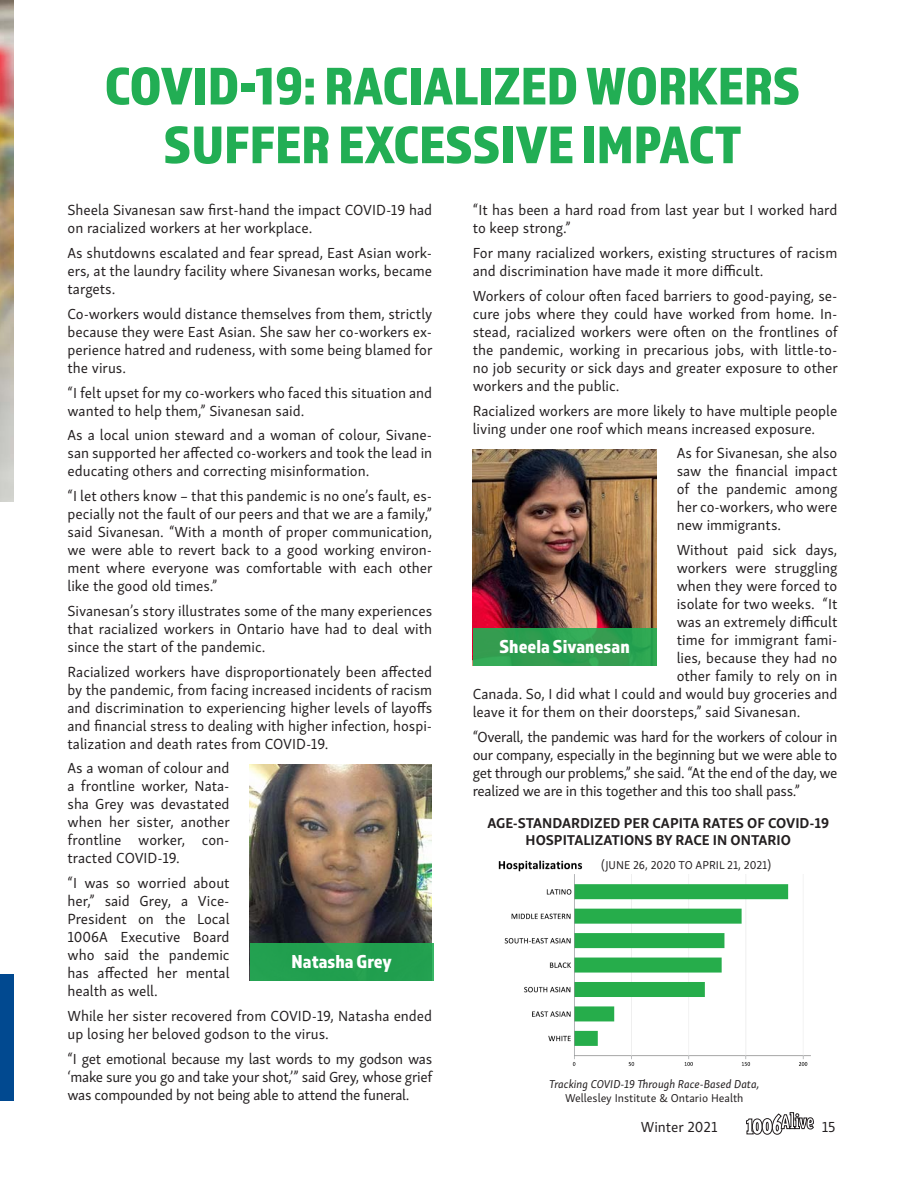
<style>
.page{position:relative;width:905px;height:1188px;background:#fff}
.page>*{position:absolute;margin:0;border:0;box-sizing:border-box;transform-origin:0 0}
.Headline_52pt{font:54.9px/58.8px "Almaq Refined";color:#22ae54;text-align:center}
.Body_No_Indent{font:19.5px "Almaq Refined";color:#fff}
.Body_No_Indent-2{font:15px/18px "Skolar Sans";color:#231f20;text-align:justify}
.Body_No_Indent-3{font:700 14.7px/17.5px "Skolar Sans";color:#231f20;text-align:center}
.Body_No_Indent-4{font:italic 11.7px/14.1px "Skolar Sans";color:#231f20;text-align:center}
.Body_No_Indent-5{font:11.7px "Skolar Sans";color:#231f20}
.s1{font-style:normal}
.s2{font-family:"Triplex Cond Serif OT";font-weight:900;font-size:32.55px;color:#fff}
.s3{font-family:"Triplex Cond Serif OT";font-weight:900;font-size:31.95px;color:#fff}
.s4{font-family:"Triplex Cond Serif OT";font-weight:900;font-size:32.7px;color:#fff}
.s5{font-family:"Triplex Cond Serif OT";font-weight:900;font-size:32.4px;color:#fff}
</style>
<div class="page">
<img style="left:0;top:0;width:14px;height:501px">
<div style="left:0;top:974px;width:13px;height:126px;background:#014990"></div>
<img style="left:498px;top:860px;width:313px;height:206px">
<img style="left:472px;top:450px;width:184px;height:178px">
<svg style="left:472px;top:628px;width:184px;height:38px;background:#309f50"></svg>
<img style="left:250px;top:764px;width:181px;height:179px">
<div style="left:250px;top:943px;width:183px;height:37px;background:#219f4f"></div>
<svg style="left:746px;top:1112px;width:67px;height:23px"></svg>
<p class="Headline_52pt" style="left:105px;top:55px;width:697px">COVID-19: RACIALIZED WORKERS<br>SUFFER EXCESSIVE IMPACT</p>
<p class="Body_No_Indent-2" style="left:68px;top:200px;width:366px">Sheela Sivanesan saw first-hand the impact COVID-19 had on racialized workers at her workplace.</p>
<p class="Body_No_Indent-2" style="left:68px;top:243px;width:366px">As shutdowns escalated and fear spread, East Asian work&shy;ers, at the laundry facility where Sivanesan works, became targets.</p>
<p class="Body_No_Indent-2" style="left:68px;top:304px;width:366px">Co-workers would distance themselves from them, strictly because they were East Asian. She saw her co-workers ex&shy;perience hatred and rudeness, with some being blamed for the virus.</p>
<p class="Body_No_Indent-2" style="left:68px;top:382px;width:366px">“I felt upset for my co-workers who faced this situation and wanted to help them,” Sivanesan said.</p>
<p class="Body_No_Indent-2" style="left:68px;top:425px;width:366px">As a local union steward and a woman of colour, Sivane&shy;san supported her affected co-workers and took the lead in educating others and correcting misinformation.</p>
<p class="Body_No_Indent-2" style="left:68px;top:486px;width:366px">“I let others know – that this pandemic is no one’s fault, es&shy;pecially not the fault of our peers and that we are a family,” said Sivanesan. “With a month of proper communication, we were able to revert back to a good working environ&shy;ment where everyone was comfortable with each other like the good old times.”</p>
<p class="Body_No_Indent-2" style="left:68px;top:601px;width:366px">Sivanesan’s story illustrates some of the many experiences that racialized workers in Ontario have had to deal with since the start of the pandemic.</p>
<p class="Body_No_Indent-2" style="left:68px;top:661px;width:366px">Racialized workers have disproportionately been affected by the pandemic, from facing increased incidents of racism and discrimination to experiencing higher levels of layoffs and financial stress to dealing with higher infection, hospi&shy;talization and death rates from COVID-19.</p>
<p class="Body_No_Indent-2" style="left:68px;top:758px;width:164px">As a woman of colour and a frontline worker, Nata&shy;sha Grey was devastated when her sister, another frontline worker, con&shy;tracted COVID-19.</p>
<p class="Body_No_Indent-2" style="left:68px;top:873px;width:164px">“I was so worried about her,” said Grey, a Vice-President on the Local 1006A Executive Board who said the pandemic has affected her mental health as well.</p>
<p class="Body_No_Indent-2" style="left:68px;top:1006px;width:366px">While her sister recovered from COVID-19, Natasha ended up losing her beloved godson to the virus.</p>
<p class="Body_No_Indent-2" style="left:68px;top:1048px;width:366px">“I get emotional because my last words to my godson was ‘make sure you go and take your shot,’” said Grey, whose grief was compounded by not being able to attend the funeral.</p>
<p class="Body_No_Indent" style="left:291px;top:950px;width:102px">Natasha Grey</p>
<p class="Body_No_Indent-2" style="left:472px;top:200px;width:366px">“It has been a hard road from last year but I worked hard to keep strong.”</p>
<p class="Body_No_Indent-2" style="left:472px;top:243px;width:366px">For many racialized workers, existing structures of racism and discrimination have made it more difficult.</p>
<p class="Body_No_Indent-2" style="left:472px;top:286px;width:366px">Workers of colour often faced barriers to good-paying, se&shy;cure jobs where they could have worked from home. In&shy;stead, racialized workers were often on the frontlines of the pandemic, working in precarious jobs, with little-to&shy;no job security or sick days and greater exposure to other workers and the public.</p>
<p class="Body_No_Indent-2" style="left:472px;top:400px;width:366px">Racialized workers are more likely to have multiple people living under one roof which means increased exposure.</p>
<p class="Body_No_Indent-2" style="left:676px;top:443px;width:162px">As for Sivanesan, she also saw the financial impact of the pandemic among her co-workers, who were new immigrants.</p>
<p class="Body_No_Indent-2" style="left:676px;top:540px;width:162px">Without paid sick days,</p>
<p class="Body_No_Indent-2" style="left:676px;top:558px;width:162px">workers were struggling</p>
<p class="Body_No_Indent-2" style="left:676px;top:576px;width:162px">when they were forced to</p>
<p class="Body_No_Indent-2" style="left:676px;top:594px;width:162px">isolate for two weeks. “It</p>
<p class="Body_No_Indent-2" style="left:676px;top:612px;width:162px">was an extremely difficult</p>
<p class="Body_No_Indent-2" style="left:676px;top:630px;width:162px">time for immigrant fami-</p>
<p class="Body_No_Indent-2" style="left:676px;top:648px;width:162px">lies, because they had no</p>
<p class="Body_No_Indent-2" style="left:676px;top:666px;width:162px">other family to rely on in</p>
<p class="Body_No_Indent-2" style="left:472px;top:684px;width:366px">Canada. So, I did what I could and would buy groceries and</p>
<p class="Body_No_Indent-2" style="left:472px;top:702px;width:329px">leave it for them on their doorsteps,” said Sivanesan.</p>
<p class="Body_No_Indent-2" style="left:472px;top:727px;width:366px">“Overall, the pandemic was hard for the workers of colour in our company, especially in the beginning but we were able to get through our problems,” she said. “At the end of the day, we realized we are in this together and this too shall pass.”</p>
<p class="Body_No_Indent-3" style="left:487px;top:812px;width:343px">AGE-STANDARDIZED PER CAPITA RATES OF COVID-19<br>HOSPITALIZATIONS BY RACE IN ONTARIO</p>
<p class="Body_No_Indent-5" style="left:601px;top:856px;width:171px">(JUNE 26, 2020 TO APRIL 21, 2021)</p>
<p class="Body_No_Indent" style="left:499px;top:635px;width:132px">Sheela Sivanesan</p>
<p class="Body_No_Indent-4" style="left:549px;top:1076px;width:212px">Tracking COVID-19 Through Race-Based Data,<br><span class="s1">Wellesley Institute &amp; Ontario Health</span></p>
<p class="Body_No_Indent-2" style="left:640px;top:1117px;width:196px">Winter 2021 <span class="s2">1</span><span class="s3">0</span><span class="s4">0</span><span class="s5">6</span><sup>Aliv</sup><sup>e</sup> 15</p>
</div>
